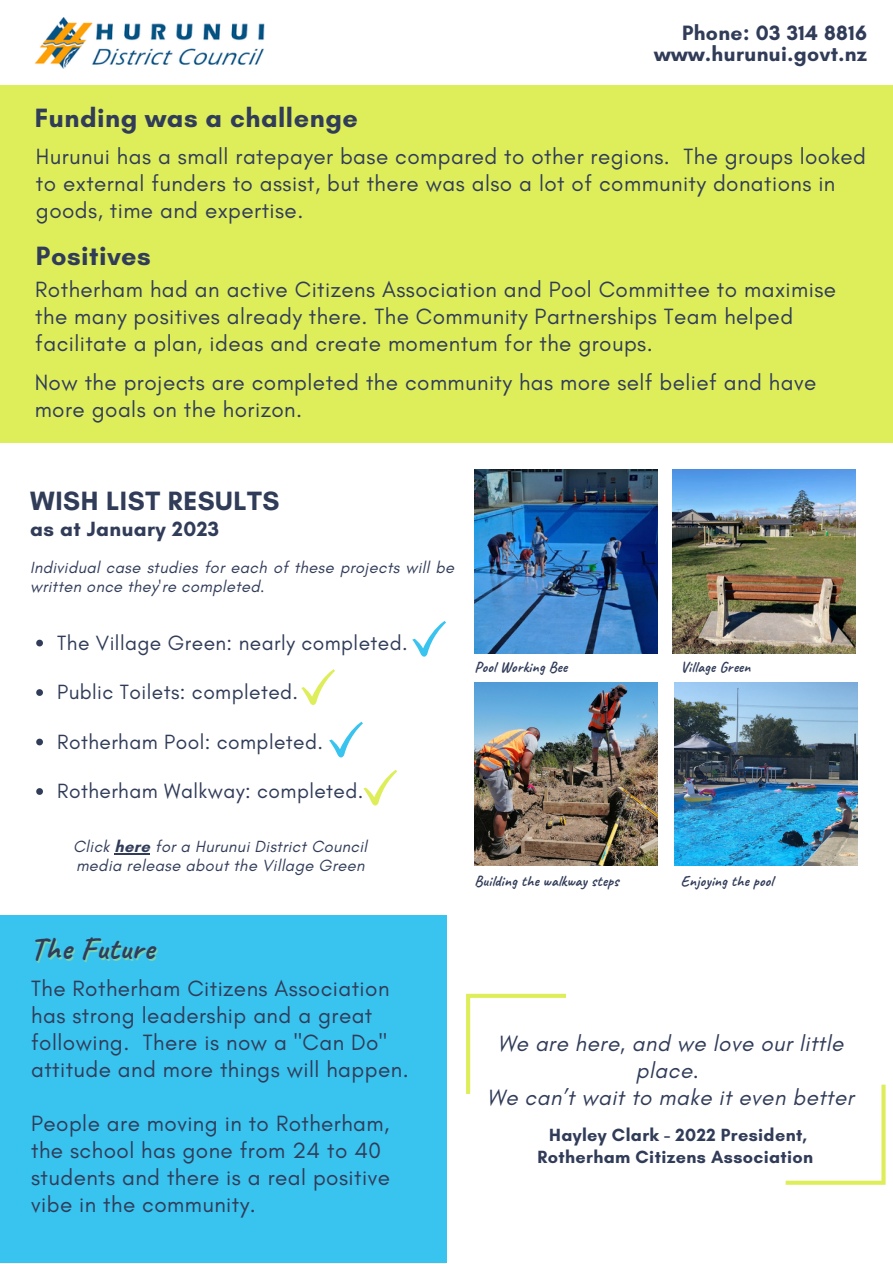
<style>
.page{position:relative;width:893px;height:1264px;background:#fff}
.page>*{position:absolute;margin:0;border:0;box-sizing:border-box;transform-origin:0 0}
.t1{font:700 31.5px "Caveat";letter-spacing:.02em;color:#313c59}
.t2{font:700 27px "Glacial Indifference";letter-spacing:.02em;color:#313c59}
.t3{font:22.5px/27px "Glacial Indifference";letter-spacing:.02em;color:#313c59}
.t4{font:italic 22.5px/27px "Glacial Indifference";letter-spacing:.02em;color:#313c59;text-align:center}
.t5{font:700 21.15px "Glacial Indifference";letter-spacing:.02em;color:#313c59}
.t6{font:21px "Glacial Indifference";letter-spacing:.02em;color:#313c59}
.t7{font:700 21px "Glacial Indifference";letter-spacing:.02em;color:#313c59}
.t8{font:700 18px "Glacial Indifference";letter-spacing:.02em;color:#313c59}
.t9{font:italic 16.5px/19px "Glacial Indifference";letter-spacing:.02em;color:#313c59}
.t10{font:700 15px "Caveat";letter-spacing:.02em;color:#313c59}
.s1{font-weight:700;font-style:normal}
</style>
<div class="page">
<div style="left:0;top:914px;width:446px;height:348px;background:#39c3ef"></div>
<div style="left:0;top:85px;width:892px;height:358px;background:#deee5b"></div>
<img style="left:674px;top:682px;width:183px;height:183px">
<img style="left:672px;top:470px;width:183px;height:183px">
<img style="left:474px;top:470px;width:183px;height:183px">
<img style="left:474px;top:682px;width:183px;height:183px">
<svg style="left:36px;top:639px;width:7px;height:7px"></svg>
<svg style="left:36px;top:689px;width:7px;height:7px"></svg>
<svg style="left:36px;top:738px;width:7px;height:7px"></svg>
<svg style="left:36px;top:788px;width:7px;height:6px"></svg>
<svg style="left:363px;top:769px;width:34px;height:36px"></svg>
<svg style="left:329px;top:721px;width:34px;height:36px"></svg>
<svg style="left:301px;top:669px;width:34px;height:36px"></svg>
<svg style="left:412px;top:621px;width:34px;height:35px"></svg>
<img style="left:35px;top:18px;width:229px;height:50px">
<svg style="left:466px;top:993px;width:100px;height:100px"></svg>
<svg style="left:785px;top:1084px;width:100px;height:100px"></svg>
<hr style="left:115px;top:853px;width:35px;height:1px;background:#313c59">
<p class="t5" style="left:682px;top:20px;width:187px">Phone: 03 314 8816</p>
<p class="t5" style="left:654px;top:41px;width:214px">www.hurunui.govt.nz</p>
<p class="t2" style="left:35px;top:102px;width:325px">Funding was a challenge</p>
<p class="t3" style="left:36px;top:143px;width:831px">Hurunui has a small ratepayer base compared to other regions. The groups looked to external funders to assist, but there was also a lot of community donations in goods, time and expertise.</p>
<p class="t2" style="left:36px;top:240px;width:116px">Positives</p>
<p class="t3" style="left:35px;top:276px;width:802px">Rotherham had an active Citizens Association and Pool Committee to maximise the many positives already there. The Community Partnerships Team helped facilitate a plan, ideas and create momentum for the groups.</p>
<p class="t3" style="left:35px;top:369px;width:783px">Now the projects are completed the community has more self belief and have more goals on the horizon.</p>
<p class="t2" style="left:30px;top:485px;width:251px">WISH LIST RESULTS</p>
<p class="t7" style="left:30px;top:516px;width:190px">as at January 2023</p>
<p class="t9" style="left:30px;top:558px;width:425px">Individual case studies for each of these projects will be written once they're completed.</p>
<p class="t6" style="left:57px;top:630px;width:352px">The Village Green: nearly completed.</p>
<p class="t6" style="left:57px;top:679px;width:242px">Public Toilets: completed.</p>
<p class="t6" style="left:57px;top:728px;width:267px">Rotherham Pool: completed.</p>
<p class="t6" style="left:57px;top:778px;width:307px">Rotherham Walkway: completed.</p>
<p class="t9" style="left:73px;top:836px;width:295px">Click <span class="s1">here</span> for a Hurunui District Council media release about the Village Green</p>
<p class="t1" style="left:30px;top:928px;width:125px">The Future</p>
<p class="t3" style="left:31px;top:974px;width:379px">The Rotherham Citizens Association has strong leadership and a great following. There is now a "Can Do" attitude and more things will happen.</p>
<p class="t3" style="left:31px;top:1109px;width:360px">People are moving in to Rotherham, the school has gone from 24 to 40 students and there is a real positive vibe in the community.</p>
<p class="t10" style="left:474px;top:657px;width:94px">Pool Working Bee</p>
<p class="t10" style="left:680px;top:657px;width:71px">Village Green</p>
<p class="t10" style="left:474px;top:871px;width:146px">Building the walkway steps</p>
<p class="t10" style="left:680px;top:871px;width:94px">Enjoying the pool</p>
<p class="t4" style="left:497px;top:1029px;width:347px">We are here, and we love our little place.</p>
<p class="t4" style="left:487px;top:1083px;width:368px">We can’t wait to make it even better</p>
<p class="t8" style="left:549px;top:1124px;width:259px">Hayley Clark - 2022 President,</p>
<p class="t8" style="left:537px;top:1145px;width:277px">Rotherham Citizens Association</p>
</div>
